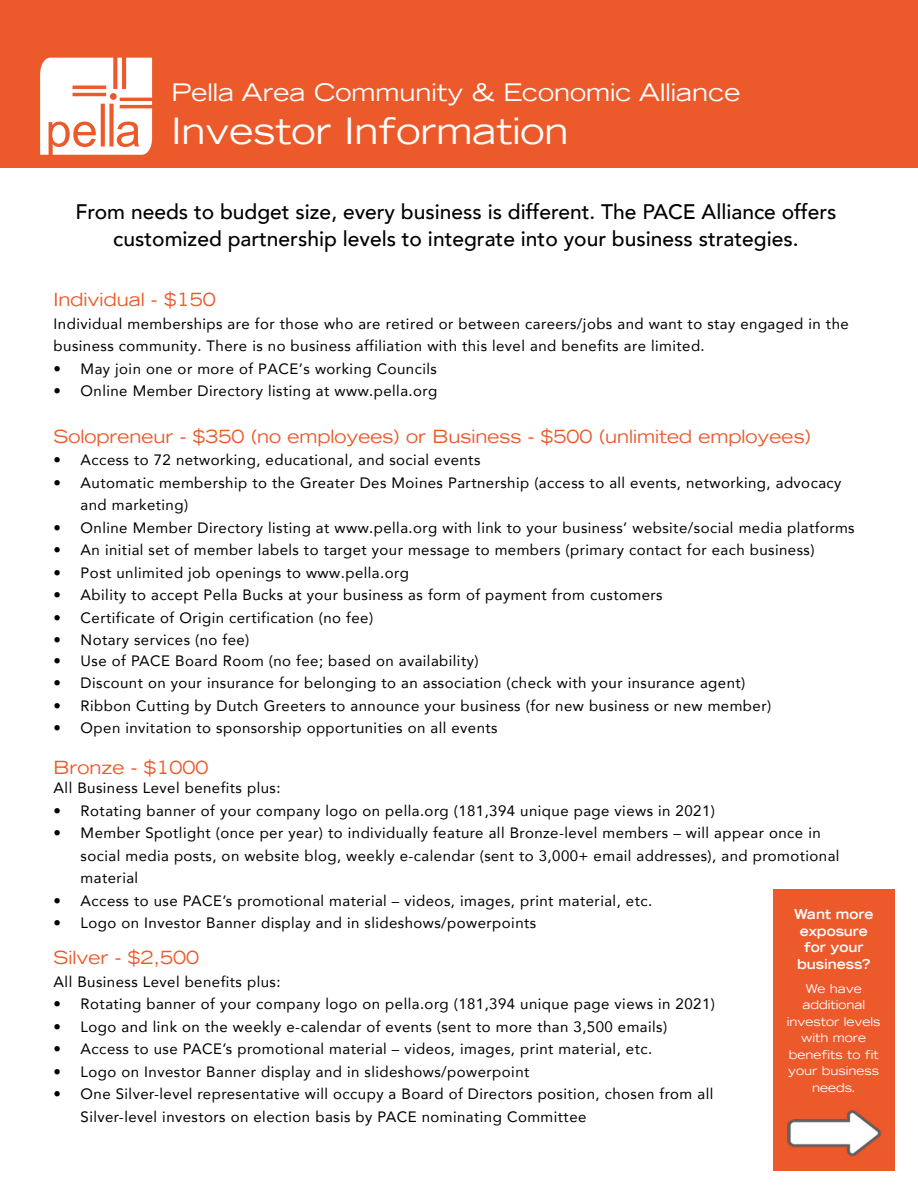
<style>
.page{position:relative;width:918px;height:1188px;background:#fff}
.page>*{position:absolute;margin:0;border:0;box-sizing:border-box;transform-origin:0 0}
.t1{font:expanded 36px "Trade Gothic LT";color:#fff}
.t2{font:expanded 24px "Trade Gothic LT";color:#fff}
.t3{font:500 21px/27px "Avenir";color:#000;text-align:center}
.t4{font:expanded 18px "Trade Gothic LT";color:#ec592a}
.t5{font:15px/22.5px "Avenir";letter-spacing:.03em;color:#000}
.t6{font:700 expanded 13.5px/16.5px "Trade Gothic LT";color:#fff;text-align:center}
.t7{font:expanded 12px/16.5px "Trade Gothic LT";color:#fff;text-align:center}
</style>
<div class="page">
<div style="left:0;top:0;width:918px;height:167px;background:#ec592a"></div>
<svg style="left:40px;top:58px;width:112px;height:97px"></svg>
<div style="left:773px;top:889px;width:121px;height:282px;background:#ec592a"></div>
<img style="left:787px;top:1110px;width:95px;height:47px">
<h2 class="t2" style="left:172px;top:76px;width:570px">Pella Area Community &amp; Economic Alliance</h2>
<h1 class="t1" style="left:172px;top:107px;width:399px">Investor Information</h1>
<h3 class="t3" style="left:75px;top:197px;width:763px">From needs to budget size, every business is different. The PACE Alliance offers customized partnership levels to integrate into your business strategies.</h3>
<p class="t4" style="left:54px;top:288px;width:164px">Individual - $150</p>
<p class="t5" style="left:54px;top:312px;width:797px">Individual memberships are for those who are retired or between careers/jobs and want to stay engaged in the business community. There is no business affiliation with this level and benefits are limited.</p>
<p class="t5" style="left:54px;top:357px;width:385px">• May join one or more of PACE’s working Councils</p>
<p class="t5" style="left:54px;top:379px;width:385px">• Online Member Directory listing at www.pella.org</p>
<p class="t4" style="left:54px;top:424px;width:759px">Solopreneur - $350 (no employees) or Business - $500 (unlimited employees)</p>
<p class="t5" style="left:54px;top:448px;width:428px">• Access to 72 networking, educational, and social events</p>
<p class="t5" style="left:81px;top:471px;width:762px;text-indent:-27px">• Automatic membership to the Greater Des Moines Partnership (access to all events, networking, advocacy and marketing)</p>
<p class="t5" style="left:54px;top:516px;width:803px">• Online Member Directory listing at www.pella.org with link to your business’ website/social media platforms</p>
<p class="t5" style="left:54px;top:538px;width:762px">• An initial set of member labels to target your message to members (primary contact for each business)</p>
<p class="t5" style="left:54px;top:561px;width:357px">• Post unlimited job openings to www.pella.org</p>
<p class="t5" style="left:54px;top:583px;width:610px">• Ability to accept Pella Bucks at your business as form of payment from customers</p>
<p class="t5" style="left:54px;top:606px;width:321px">• Certificate of Origin certification (no fee)</p>
<p class="t5" style="left:54px;top:628px;width:197px">• Notary services (no fee)</p>
<p class="t5" style="left:54px;top:649px;width:426px">• Use of PACE Board Room (no fee; based on availability)</p>
<p class="t5" style="left:54px;top:671px;width:693px">• Discount on your insurance for belonging to an association (check with your insurance agent)</p>
<p class="t5" style="left:54px;top:694px;width:719px">• Ribbon Cutting by Dutch Greeters to announce your business (for new business or new member)</p>
<p class="t5" style="left:54px;top:716px;width:446px">• Open invitation to sponsorship opportunities on all events</p>
<p class="t4" style="left:54px;top:755px;width:156px">Bronze - $1000</p>
<p class="t5" style="left:54px;top:776px;width:228px">All Business Level benefits plus:</p>
<p class="t5" style="left:54px;top:799px;width:663px">• Rotating banner of your company logo on pella.org (181,394 unique page views in 2021)</p>
<p class="t5" style="left:81px;top:821px;width:760px;text-indent:-27px">• Member Spotlight (once per year) to individually feature all Bronze-level members – will appear once in social media posts, on website blog, weekly e-calendar (sent to 3,000+ email addresses), and promotional material</p>
<p class="t5" style="left:54px;top:889px;width:600px">• Access to use PACE’s promotional material – videos, images, print material, etc.</p>
<p class="t5" style="left:54px;top:911px;width:484px">• Logo on Investor Banner display and in slideshows/powerpoints</p>
<p class="t4" style="left:54px;top:946px;width:147px">Silver - $2,500</p>
<p class="t5" style="left:54px;top:970px;width:228px">All Business Level benefits plus:</p>
<p class="t5" style="left:54px;top:992px;width:663px">• Rotating banner of your company logo on pella.org (181,394 unique page views in 2021)</p>
<p class="t5" style="left:54px;top:1015px;width:615px">• Logo and link on the weekly e-calendar of events (sent to more than 3,500 emails)</p>
<p class="t5" style="left:54px;top:1037px;width:600px">• Access to use PACE’s promotional material – videos, images, print material, etc.</p>
<p class="t5" style="left:54px;top:1060px;width:477px">• Logo on Investor Banner display and in slideshows/powerpoint</p>
<p class="t5" style="left:81px;top:1082px;width:634px;text-indent:-27px">• One Silver-level representative will occupy a Board of Directors position, chosen from all<br>Silver-level investors on election basis by PACE nominating Committee</p>
<p class="t6" style="left:794px;top:906px;width:81px">Want more exposure for your business?</p>
<p class="t7" style="left:787px;top:980px;width:95px">We have additional investor levels with more benefits to fit your business needs.</p>
</div>
